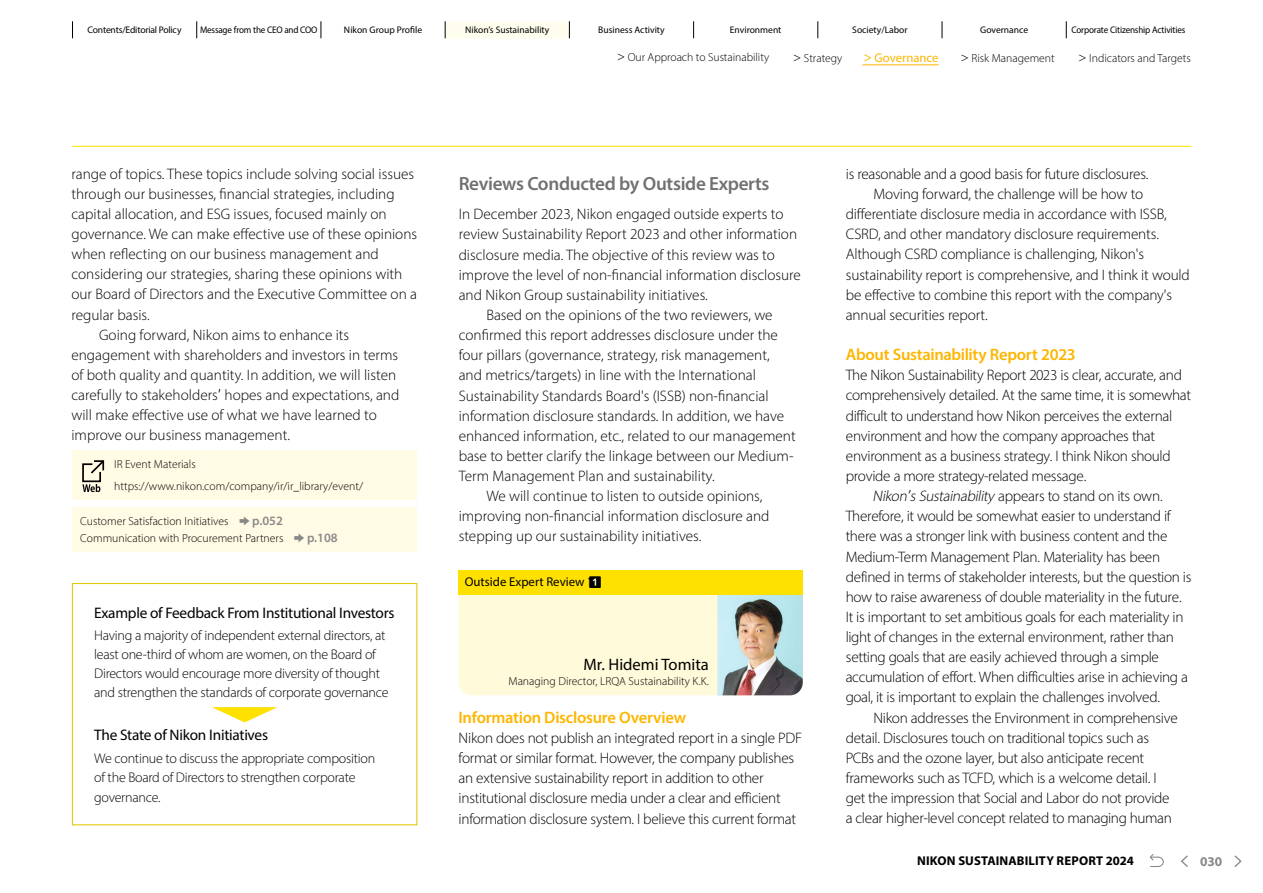
<style>
.page{position:relative;width:1263px;height:893px;background:#fff}
.page>*{position:absolute;margin:0;border:0;box-sizing:border-box;transform-origin:0 0}
.t1{font:600 19.2px "Myriad Pro";letter-spacing:-.015em;color:#727171}
.t2{font:600 16.65px "Myriad Pro";letter-spacing:-.02em;color:#fdb600}
.t3{font:16.65px "Myriad Pro";color:#000}
.t4{font:15.3px "Myriad Pro";letter-spacing:-.015em;color:#000}
.t5{font:600 15.3px "Myriad Pro";color:#000}
.t6{font:300 15.15px/20.1px "Myriad Pro";letter-spacing:-.01em;color:#000}
.t7{font:300 14.1px/19.2px "Myriad Pro";letter-spacing:-.02em;color:#000}
.t8{font:700 13.35px "Myriad Pro";color:#898989}
.t9{font:700 12.75px "Myriad Pro";letter-spacing:.01em;color:#000}
.t10{font:12.75px "Myriad Pro";color:#000}
.t11{font:600 12.75px "Myriad Pro";color:#898989}
.t12{font:12.75px "Myriad Pro";color:#fdb600}
.t13{font:300 11.7px/22.4px "Myriad Pro";color:#000}
.t14{font:10.65px "PUD Shin Go Pr 6 N";color:#898989}
.t15{font:10.65px "PUD Shin Go Pr 6 N";color:#fdb600}
.t16{font:9.6px "Myriad Pro";letter-spacing:-.01em;color:#000}
.t17{font:9.6px "Myriad Pro";letter-spacing:-.01em;color:#000;scale:.95 1}
.s1{font-family:"PUD Shin Go Pr 6 N";font-size:10.65px}
.s2{font-family:"PUD Shin Go Pr 6 N";font-size:13.8px}
.s3{font-family:"PUD Shin Go Pr 6 N De";font-weight:700;font-size:12.75px}
.s4{font-family:"PUD Shin Go Pr 6 N De";font-weight:700;font-size:12.75px;color:#fff}
.s5{font-style:italic}
.s6{font-family:"PUD Shin Go Pr 6 N";font-style:italic;font-size:13.8px}
</style>
<div class="page">
<div style="left:459px;top:594px;width:259px;height:101px;background:#fffada"></div>
<img style="left:718px;top:594px;width:85px;height:101px">
<div style="left:459px;top:570px;width:344px;height:24px;background:#ffe100"></div>
<div style="left:445px;top:21px;width:124px;height:17px;background:#fffded"></div>
<hr style="left:72px;top:146px;width:1119px;height:1px;background:#ffe100">
<div style="left:72px;top:583px;width:345px;height:242px;border:1px solid #e3c907"></div>
<svg style="left:212px;top:707px;width:66px;height:15px"></svg>
<div style="left:72px;top:450px;width:344px;height:50px;background:#fffbe4"></div>
<svg style="left:82px;top:460px;width:23px;height:32px"></svg>
<div style="left:72px;top:507px;width:344px;height:45px;background:#fffbe4"></div>
<hr style="left:862px;top:65px;width:77px;height:1px;background:#fdb600">
<svg style="left:72px;top:21px;width:1px;height:17px"></svg>
<svg style="left:196px;top:21px;width:1px;height:17px"></svg>
<svg style="left:693px;top:21px;width:1px;height:17px"></svg>
<svg style="left:445px;top:21px;width:1px;height:17px"></svg>
<svg style="left:942px;top:21px;width:1px;height:17px"></svg>
<svg style="left:321px;top:21px;width:1px;height:17px"></svg>
<svg style="left:817px;top:21px;width:1px;height:17px"></svg>
<svg style="left:569px;top:21px;width:1px;height:17px"></svg>
<svg style="left:1066px;top:21px;width:1px;height:17px"></svg>
<svg style="left:1181px;top:855px;width:7px;height:12px"></svg>
<svg style="left:1234px;top:855px;width:8px;height:12px"></svg>
<svg style="left:1149px;top:854px;width:15px;height:13px"></svg>
<p class="t16" style="left:88px;top:24px;width:95px">Contents/Editorial Policy</p>
<p class="t17" style="left:200px;top:24px;width:125px">Message from the CEO and COO</p>
<p class="t16" style="left:344px;top:24px;width:80px">Nikon Group Profile</p>
<p class="t16" style="left:465px;top:24px;width:86px">Nikons’ Sustainability</p>
<p class="t16" style="left:598px;top:24px;width:68px">Business Activity</p>
<p class="t16" style="left:730px;top:24px;width:53px">Environment</p>
<p class="t16" style="left:852px;top:24px;width:57px">Society/Labor</p>
<p class="t16" style="left:980px;top:24px;width:50px">Governance</p>
<p class="t17" style="left:1071px;top:24px;width:121px">Corporate Citizenship Activities</p>
<p class="t13" style="left:616px;top:46px;width:155px"><span class="s1">＞</span>Our Approach to Sustainability</p>
<p class="t13" style="left:792px;top:46px;width:52px"><span class="s1">＞</span>Strategy</p>
<p class="t12" style="left:874px;top:50px;width:66px">Governance</p>
<p class="t15" style="left:862px;top:52px;width:12px">＞</p>
<p class="t13" style="left:959px;top:46px;width:97px"><span class="s1">＞</span>Risk Management</p>
<p class="t13" style="left:1077px;top:46px;width:115px"><span class="s1">＞</span>Indicators and Targets</p>
<p class="t6" style="left:71px;top:163px;width:347px">range of topics. These topics include solving social issues through our businesses, financial strategies, including capital allocation, and ESG issues, focused mainly on governance. We can make effective use of these opinions when reflecting on our business management and considering our strategies, sharing these opinions with our Board of Directors and the Executive Committee on a regular basis.<br><span class="s2">　　</span>Going forward, Nikon aims to enhance its engagement with shareholders and investors in terms<br>of both quality and quantity In. addition, we will listen carefully to stakeholders<span class="s2">ʼ</span> hopes and expectations, and will make effective use of what we have learned to improve our business management.</p>
<p class="t1" style="left:459px;top:171px;width:312px">Reviews Conducted by Outside Experts</p>
<p class="t6" style="left:459px;top:204px;width:344px">In December 2023, Nikon engaged outside experts to review Sustainability Report 2023 and other information disclosure media. The objective of this review was to improve the level of non-financial information disclosure and Nikon Group sustainability initiatives.<br><span class="s2">　　</span>Based on the opinions of the two reviewers, we confirmed this report addresses disclosure under the four pillars (governance, strategy, risk management,<br>and metrics/targets) in line with the International Sustainability Standards Board (s' ISSB) non-financial information disclosure standards In. addition, we have enhanced information, etc., related to our management</p>
<p class="t6" style="left:459px;top:466px;width:257px">Term Management Plan and sustainability.</p>
<p class="t6" style="left:459px;top:446px;width:336px">base to better clarify the linkage between our Medium-</p>
<p class="t6" style="left:459px;top:486px;width:312px"><span class="s2">　　</span>We will continue to listen to outside opinions, improving non-financial information disclosure and stepping up our sustainability initiatives.</p>
<p class="t13" style="left:114px;top:453px;width:250px">IR Event Materials<br>https://www.nikon.com/company _i r/i r/ library/event/</p>
<p class="t11" style="left:252px;top:513px;width:32px">p.052</p>
<p class="t14" style="left:239px;top:515px;width:12px">➡</p>
<p class="t13" style="left:80px;top:510px;width:150px">Customer Satisfaction Initiatives</p>
<p class="t14" style="left:294px;top:532px;width:12px">➡</p>
<p class="t11" style="left:307px;top:530px;width:32px">p.108</p>
<p class="t13" style="left:80px;top:527px;width:205px">Communication with Procurement Partners</p>
<p class="t4" style="left:94px;top:603px;width:302px">Example of Feedback From Institutional Investors</p>
<p class="t7" style="left:94px;top:625px;width:296px">Having a majority of independent external directors, at least one-third of whom are women, on the Board of Directors would encourage more diversity of thought and strengthen the standards of corporate governance</p>
<p class="t4" style="left:94px;top:725px;width:175px">The State of Nikon Initiatives</p>
<p class="t7" style="left:94px;top:749px;width:283px">We continue to discuss the appropriate composition of the Board of Directors to strengthen corporate governance.</p>
<p class="t5" style="left:587px;top:572px;width:16px">1 <span class="s3">1</span><span class="s4">⚫</span></p>
<p class="t10" style="left:465px;top:574px;width:121px">Outside Expert Review</p>
<p class="t3" style="left:583px;top:654px;width:127px">Mr. Hidemi Tomita</p>
<p class="t13" style="left:508px;top:670px;width:202px">Managing Director, LRQA Sustainability .K.K</p>
<p class="t2" style="left:458px;top:707px;width:229px">Information Disclosure Overview</p>
<p class="t6" style="left:459px;top:728px;width:345px">Nikon does not publish an integrated report in a single PDF format or similar format. However, the company publishes an extensive sustainability report in addition to other institutional disclosure media under a clear and efficient information disclosure system I. believe this current format</p>
<p class="t6" style="left:846px;top:164px;width:345px">is reasonable and a good basis for future disclosures.<br><span class="s2">　　</span>Moving forward, the challenge will be how to differentiate disclosure media in accordance with ISSB, CSRD, and other mandatory disclosure requirements.<br>Although CSRD compliance is challenging, Nikon s' sustainability report is comprehensive, and I think it would be effective to combine this report with the company s' annual securities report.</p>
<p class="t2" style="left:846px;top:344px;width:231px">About Sustainability Report 2023</p>
<p class="t6" style="left:846px;top:365px;width:347px">The Nikon Sustainability Report 2023 is clear, accurate, and comprehensively detailed. At the same time isit, somewhat difficult to understand how Nikon perceives the external environment and how the company approaches that environment as a business strategy I. think Nikon should provide a more strategy-related message.<br><span class="s2">　　</span><span class="s5">Nikon</span><span class="s6">ʼ</span><span class="s5">sSustainability</span> appears to stand on its own.<br>Therefore it, would be somewhat easier to understand if there was a stronger link with business content and the Medium-Term Management Plan. Materiality has been defined in terms of stakeholder interests, but the question is how to raise awareness of double materiality in the future.<br>isIt important to set ambitious goals for each materiality in light of changes in the external environment, rather than setting goals that are easily achieved through a simple accumulation of effort. When difficulties arise in achieving a goal isit, important to explain the challenges involved.<br><span class="s2">　　</span>Nikon addresses the Environment in comprehensive detail. Disclosures touch on traditional topics such as<br>PCBs and the ozone layer, but also anticipate recent frameworks such as TCFD, which ais welcome detail I.<br>get the impression that Social and Labor do not provide<br>a clear higher-level concept related to managing human</p>
<p class="t9" style="left:917px;top:852px;width:218px">NIKON SUSTAINABILITY REPORT 2024</p>
<p class="t8" style="left:1200px;top:852px;width:24px">030</p>
</div>
